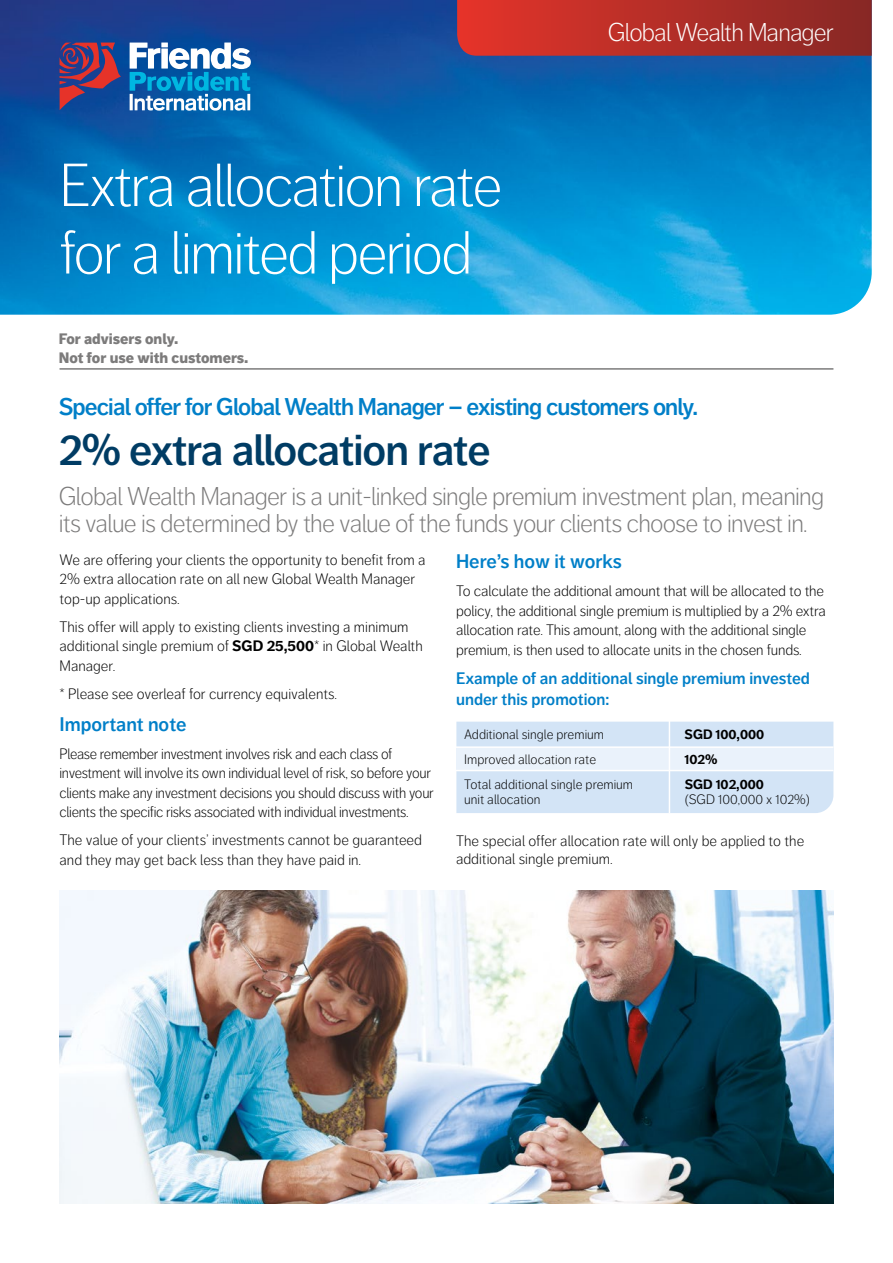
<style>
.page{position:relative;width:893px;height:1263px;background:#fff}
.page>*{position:absolute;margin:0;border:0;box-sizing:border-box;transform-origin:0 0}
.t1{font:300 60px/67.5px "Friends Life Dagny";letter-spacing:-.035em;color:#fff}
.Sub_Head_2{font:600 43.5px "Friends Life Dagny";letter-spacing:-.03em;color:#003c64}
.Main_Intro{font:300 25.5px/27px "Friends Life Dagny";letter-spacing:-.03em;color:#7c7b7b}
.t2{font:300 25.5px "Friends Life Dagny";letter-spacing:-.035em;color:#fff}
.Sub_Head_2-2{font:600 24px "Friends Life Dagny";letter-spacing:-.035em;color:#007fc8}
.Body{font:600 19.5px "Friends Life Dagny";color:#007fc8}
.Body-2{font:600 16.5px/21px "Friends Life Dagny";color:#007fc8}
.Body-3{font:300 15px/19.5px "Friends Life Dagny";letter-spacing:-.01em;color:#000}
.Table_Body_-_centre{font:900 15px "Friends Life Dagny";color:#7c7b7b}
.Table_Body_-_centre-2{font:300 13.5px "Friends Life Dagny";color:#000}
.Table_Body_-_centre-3{font:700 13.5px "Friends Life Dagny";color:#000}
.s1{font-weight:700}
</style>
<div class="page">
<img style="left:0;top:0;width:872px;height:315px">
<svg style="left:457px;top:0;width:415px;height:56px;background:#b32e28"></svg>
<svg style="left:60px;top:43px;width:61px;height:67px;background:#603d6c"></svg>
<svg style="left:130px;top:43px;width:121px;height:68px"></svg>
<div style="left:456px;top:722px;width:377px;height:91px;background:#d3e4f6"></div>
<div style="left:456px;top:747px;width:377px;height:23px;background:#eaf2fb"></div>
<hr style="left:669px;top:721px;width:1px;height:92px;background:#fff">
<hr style="left:454px;top:746px;width:379px;height:2px;background:#fff">
<hr style="left:455px;top:770px;width:378px;height:1px;background:#fff">
<hr style="left:60px;top:368px;width:773px;height:2px;background:#7c7b7b">
<img style="left:60px;top:891px;width:773px;height:312px">
<h1 class="t1" style="left:60px;top:152px;width:445px">Extra allocation rate for a limited period</h1>
<p class="Table_Body_-_centre" style="left:59px;top:330px;width:121px">For advisers only.</p>
<p class="Table_Body_-_centre" style="left:59px;top:349px;width:191px">Not for use with customers.</p>
<h3 class="t2" style="left:608px;top:18px;width:227px">Global Wealth Manager</h3>
<p class="Sub_Head_2-2" style="left:59px;top:393px;width:641px">Special offer for Global Wealth Manager – existing customers only.</p>
<p class="Sub_Head_2" style="left:59px;top:425px;width:433px">2% extra allocation rate</p>
<p class="Main_Intro" style="left:59px;top:483px;width:767px">Global Wealth Manager is a unit-linked single premium investment plan, meaning its value is determined by the value of the funds your clients choose to invest in.</p>
<p class="Body-3" style="left:60px;top:550px;width:368px">We are offering your clients the opportunity to benefit from a<br>2% extra allocation rate on all new Global Wealth Manager top-up applications.</p>
<p class="Body-3" style="left:60px;top:617px;width:365px">This offer will apply to existing clients investing a minimum additional single premium of <span class="s1">SGD 25,500</span>* in Global Wealth<br>Manager.</p>
<p class="Body-3" style="left:60px;top:684px;width:279px">* Please see overleaf for currency equivalents.</p>
<p class="Body" style="left:60px;top:713px;width:129px">Important note</p>
<p class="Body-3" style="left:60px;top:744px;width:376px">Please remember investment involves risk and each class of investment will involve its own individual level of risk, so before your clients make any investment decisions you should discuss with your clients the specific risks associated with individual investments.</p>
<p class="Body-3" style="left:60px;top:830px;width:364px">The value of your clients’ investments cannot be guaranteed and they may get back less than they have paid in.</p>
<p class="Body" style="left:456px;top:550px;width:167px">Here’s how it works</p>
<p class="Body-3" style="left:456px;top:581px;width:371px">To calculate the additional amount that will be allocated to the policy, the additional single premium is multiplied by a 2% extra allocation rate. This amount, along with the additional single premium, is then used to allocate units in the chosen funds.</p>
<p class="Body-2" style="left:456px;top:668px;width:355px">Example of an additional single premium invested under this promotion:</p>
<p class="Table_Body_-_centre-2" style="left:464px;top:727px;width:141px">Additional single premium</p>
<p class="Table_Body_-_centre-3" style="left:685px;top:727px;width:81px">SGD 100,000</p>
<p class="Table_Body_-_centre-2" style="left:464px;top:752px;width:134px">Improved allocation rate</p>
<p class="Table_Body_-_centre-3" style="left:685px;top:751px;width:34px">102%</p>
<p class="Table_Body_-_centre-2" style="left:464px;top:776px;width:171px">Total additional single premium</p>
<p class="Table_Body_-_centre-2" style="left:464px;top:791px;width:78px">unit allocation</p>
<p class="Table_Body_-_centre-3" style="left:685px;top:776px;width:81px">SGD 102,000</p>
<p class="Table_Body_-_centre-2" style="left:685px;top:792px;width:127px">(SGD 100,000 x 102%)</p>
<p class="Body-3" style="left:456px;top:831px;width:350px;line-height:18px">The special offer allocation rate will only be applied to the additional single premium.</p>
</div>
